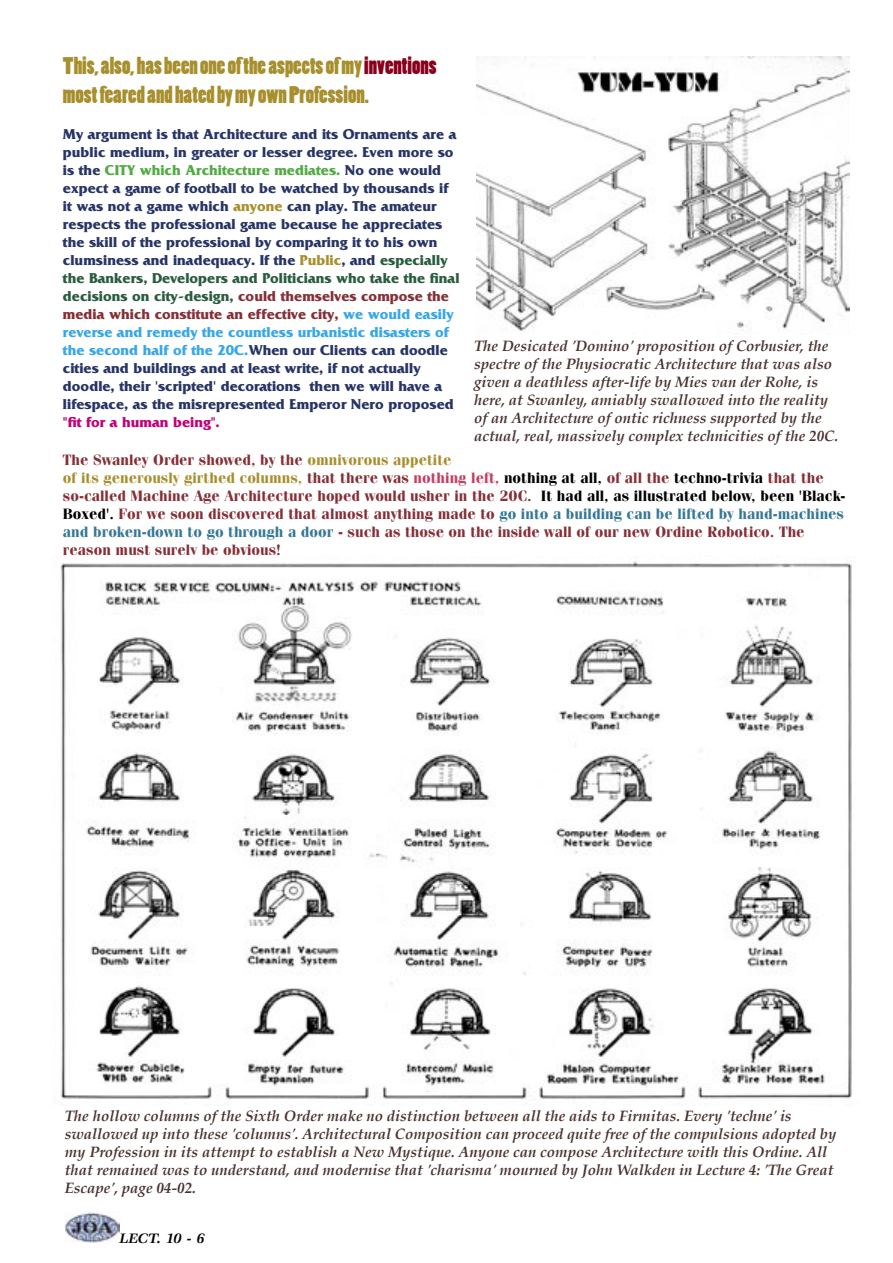
<style>
.page{position:relative;width:893px;height:1263px;background:#fff}
.page>*{position:absolute;margin:0;border:0;box-sizing:border-box;transform-origin:0 0}
.t1{font:22.5px/28.8px "Poplar";color:#a88f2d}
.t2{font:700 15px/18px "Friz Quadrata";color:#273465}
.t3{font:italic 700 15px/18px "Palatino";color:#493330}
.t4{font:700 15px/18px "Fenice";color:#853038}
.t5{font:700 15px "Friz Quadrata";color:#c10077}
.t6{font:italic 700 15px "Veljovic";letter-spacing:-.01em;color:#000}
.s1{color:#88001b}
.s2{color:#52aa43}
.s3{color:#a88f2d}
.s4{color:#295c3e}
.s5{color:#853038}
.s6{color:#36a7e9}
.s7{color:#c63d62}
.s8{color:#000}
.s9{color:#367896}
</style>
<div class="page">
<img style="left:65px;top:1211px;width:54px;height:32px">
<img style="left:476px;top:56px;width:373px;height:275px">
<img style="left:60px;top:561px;width:792px;height:543px">
<h1 class="t1" style="left:63px;top:52px;width:375px">This, also, has been one of the aspects of my <span class="s1">inventions </span>most feared and hated by my own Profession.</h1>
<p class="t2" style="left:63px;top:125px;width:398px">My argument is that Architecture and its Ornaments are a public medium, in greater or lesser degree. Even more so is the <span class="s2">CITY which Architecture mediates.</span> No one would expect a game of football to be watched by thousands if it was not a game which <span class="s3">anyone</span> can play. The amateur respects the professional game because he appreciates the skill of the professional by comparing it to his own clumsiness and inadequacy. If the <span class="s3">Public</span>, and <span class="s4">especially the Bankers, Developers and Politicians who take the final decisions on city-design,</span> <span class="s5">could themselves compose the media which constitute an effective city,</span> <span class="s6">we would easily reverse and remedy the countless urbanistic disasters of the second half of the 20C.</span>When our Clients can doodle cities and buildings and at least write, if not actually doodle, their 'scripted' decorations then we will have a lifespace, as the misrepresented Emperor Nero proposed</p>
<p class="t5" style="left:63px;top:414px;width:158px">"fit for a human being".</p>
<p class="t4" style="left:63px;top:450px;width:784px">The Swanley Order showed, by the <span class="s3">omnivorous appetite<br>of its generously girthed columns,</span> that there was <span class="s7">nothing left,</span> <span class="s8">nothing at all,</span> of all the <span class="s8">techno-trivia</span> that the so-called Machine Age Architecture hoped would usher in the 20C. <span class="s8">It had all, as illustrated below, been 'Black-Boxed'.</span> For we soon discovered that almost anything made to <span class="s9">go into a building can be lifted by hand-machines and broken-down to go through a door</span> - such as those on the inside wall of our new Ordine Robotico. The reason must surely be obvious!</p>
<p class="t3" style="left:474px;top:339px;width:366px">The Desicated 'Domino' proposition of Corbusier, the spectre of the Physiocratic Architecture that was also given a deathless after-life by Mies van der Rohe, is here, at Swanley, amiably swallowed into the reality of an Architecture of ontic richness supported by the actual, real, massively complex technicities of the 20C.</p>
<p class="t3" style="left:65px;top:1108px;width:773px">The hollow columns of the Sixth Order make no distinction between all the aids to Firmitas. Every 'techne' is swallowed up into these 'columns'. Architectural Composition can proceed quite free of the compulsions adopted by my Profession in its attempt to establish a New Mystique. Anyone can compose Architecture with this Ordine. All that remained was to understand, and modernise that 'charisma' mourned by John Walkden in Lecture 4: 'The Great Escape', page 04-02.</p>
<p class="t6" style="left:119px;top:1230px;width:87px">LECT. 10 - 6</p>
</div>
